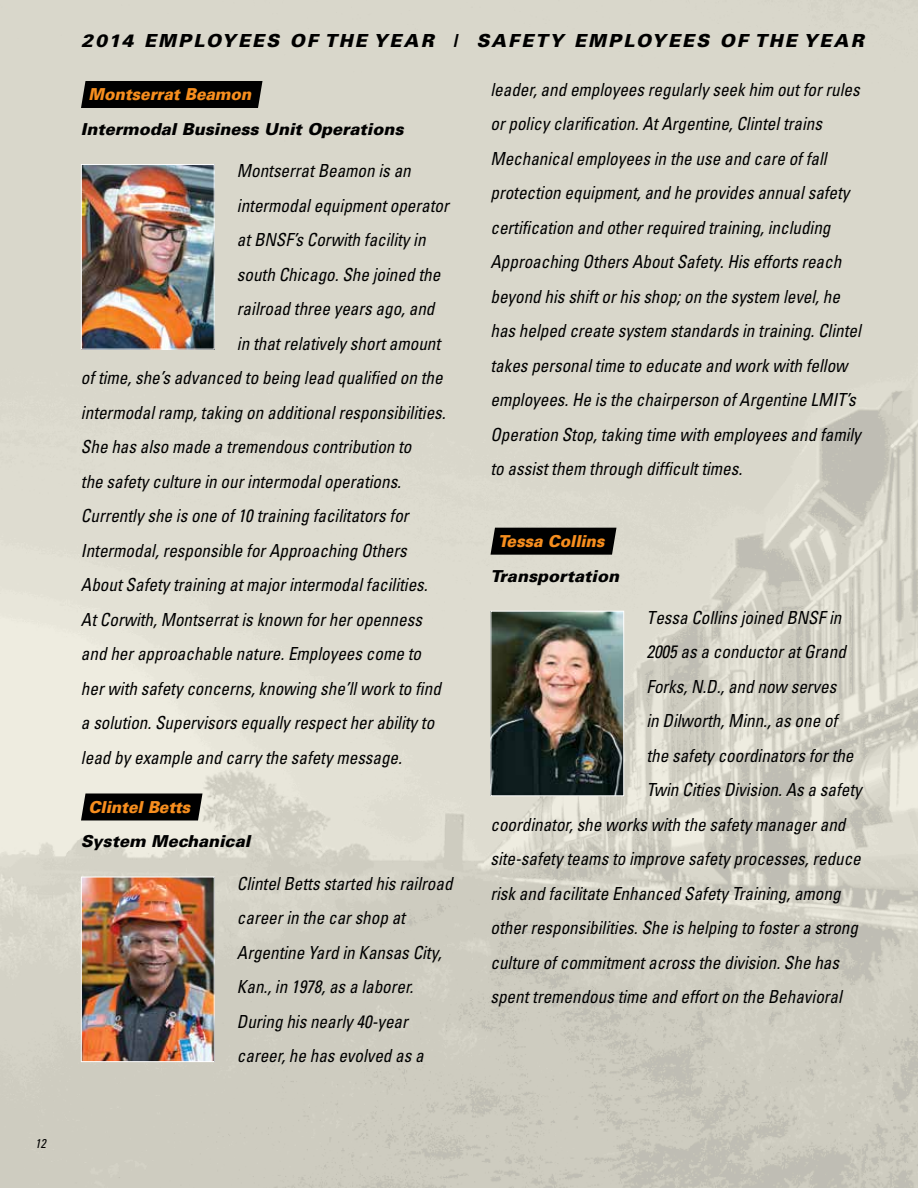
<style>
.page{position:relative;width:918px;height:1188px;background:#fff}
.page>*{position:absolute;margin:0;border:0;box-sizing:border-box;transform-origin:0 0}
.t1{font:italic condensed 18px/34.5px "Univers";color:#000;scale:.95 1}
.t2{font:italic 900 18px "Univers";letter-spacing:.12em;color:#000}
.t3{font:italic 900 16.5px "Univers";color:#000}
.t4{font:italic 900 16.5px "Univers";letter-spacing:-.005em;color:#f78e1e;scale:.95 1}
.t5{font:italic condensed 12.75px "Univers";color:#000;scale:.95 1}
</style>
<div class="page">
<img style="left:0;top:0;width:918px;height:1188px">
<div style="left:81px;top:81px;width:181px;height:27px;background:#000"></div>
<img style="left:83px;top:166px;width:130px;height:182px">
<div style="left:81px;top:164px;width:134px;height:186px;border:1px solid #fff"></div>
<div style="left:81px;top:794px;width:121px;height:26px;background:#000"></div>
<img style="left:83px;top:879px;width:130px;height:181px">
<div style="left:81px;top:877px;width:134px;height:185px;border:1px solid #fff"></div>
<svg style="left:490px;top:528px;width:126px;height:27px;background:#0a0a09"></svg>
<img style="left:492px;top:613px;width:130px;height:181px">
<div style="left:490px;top:611px;width:134px;height:185px;border:1px solid #fff"></div>
<p class="t5" style="left:35px;top:1136px;width:13px">12</p>
<p class="t2" style="left:81px;top:29px;width:784px">2014 EMPLOYEES OF THE YEAR | SAFETY EMPLOYEES OF THE YEAR</p>
<p class="t4" style="left:88px;top:84px;width:173px">Montserrat Beamon</p>
<p class="t3" style="left:81px;top:119px;width:324px">Intermodal Business Unit Operations</p>
<p class="t1" style="left:237px;top:153px;width:184px">Montserrat Beamon is an</p>
<p class="t1" style="left:237px;top:187px;width:224px">intermodal equipment operator</p>
<p class="t1" style="left:237px;top:222px;width:200px">at BNSF’s Corwith facility in</p>
<p class="t1" style="left:237px;top:256px;width:215px">south Chicago. She joined the</p>
<p class="t1" style="left:237px;top:291px;width:209px">railroad three years ago, and</p>
<p class="t1" style="left:237px;top:325px;width:215px">in that relatively short amount</p>
<p class="t1" style="left:81px;top:360px;width:382px">of time, she’s advanced to being lead qualified on the</p>
<p class="t1" style="left:81px;top:394px;width:385px">intermodal ramp, taking on additional responsibilities.</p>
<p class="t1" style="left:81px;top:429px;width:349px">She has also made a tremendous contribution to</p>
<p class="t1" style="left:81px;top:463px;width:338px">the safety culture in our intermodal operations.</p>
<p class="t1" style="left:81px;top:498px;width:346px">Currently she is one of 10 training facilitators for</p>
<p class="t1" style="left:81px;top:532px;width:344px">Intermodal, responsible for Approaching Others</p>
<p class="t1" style="left:81px;top:567px;width:366px">About Safety training at major intermodal facilities.</p>
<p class="t1" style="left:81px;top:601px;width:360px">At Corwith, Montserrat is known for her openness</p>
<p class="t1" style="left:81px;top:636px;width:359px">and her approachable nature. Employees come to</p>
<p class="t1" style="left:81px;top:670px;width:380px">her with safety concerns, knowing she’ll work to find</p>
<p class="t1" style="left:81px;top:705px;width:373px">a solution. Supervisors equally respect her ability to</p>
<p class="t1" style="left:81px;top:739px;width:339px">lead by example and carry the safety message.</p>
<p class="t4" style="left:88px;top:797px;width:109px">Clintel Betts</p>
<p class="t3" style="left:81px;top:831px;width:171px">System Mechanical</p>
<p class="t1" style="left:237px;top:865px;width:228px">Clintel Betts started his railroad career in the car shop at<br>Argentine Yard in Kansas City,<br>Kan., in 1978, as a laborer.<br>During his nearly 40-year career, he has evolved as a</p>
<p class="t1" style="left:491px;top:72px;width:391px">leader, and employees regularly seek him out for rules or policy clarification. At Argentine, Clintel trains Mechanical employees in the use and care of fall protection equipment, and he provides annual safety certification and other required training, including Approaching Others About Safety. His efforts reach beyond his shift or his shop; on the system level, he has helped create system standards in training. Clintel takes personal time to educate and work with fellow employees. He is the chairperson of Argentine LMIT’s Operation Stop, taking time with employees and family to assist them through difficult times.</p>
<p class="t4" style="left:498px;top:531px;width:114px">Tessa Collins</p>
<p class="t3" style="left:491px;top:566px;width:130px">Transportation</p>
<p class="t1" style="left:646px;top:600px;width:207px">Tessa Collins joined BNSF in</p>
<p class="t1" style="left:646px;top:634px;width:211px">2005 as a conductor at Grand</p>
<p class="t1" style="left:646px;top:669px;width:201px">Forks, N.D., and now serves</p>
<p class="t1" style="left:646px;top:703px;width:202px">in Dilworth, Minn., as one of</p>
<p class="t1" style="left:646px;top:738px;width:219px">the safety coordinators for the</p>
<p class="t1" style="left:646px;top:772px;width:228px">Twin Cities Division. As a safety</p>
<p class="t1" style="left:490px;top:807px;width:375px">coordinator, she works with the safety manager and</p>
<p class="t1" style="left:490px;top:841px;width:391px">site-safety teams to improve safety processes, reduce</p>
<p class="t1" style="left:490px;top:876px;width:370px">risk and facilitate Enhanced Safety Training, among</p>
<p class="t1" style="left:490px;top:910px;width:388px">other responsibilities. She is helping to foster a strong</p>
<p class="t1" style="left:490px;top:945px;width:368px">culture of commitment across the division. She has</p>
<p class="t1" style="left:490px;top:979px;width:371px">spent tremendous time and effort on the Behavioral</p>
</div>
